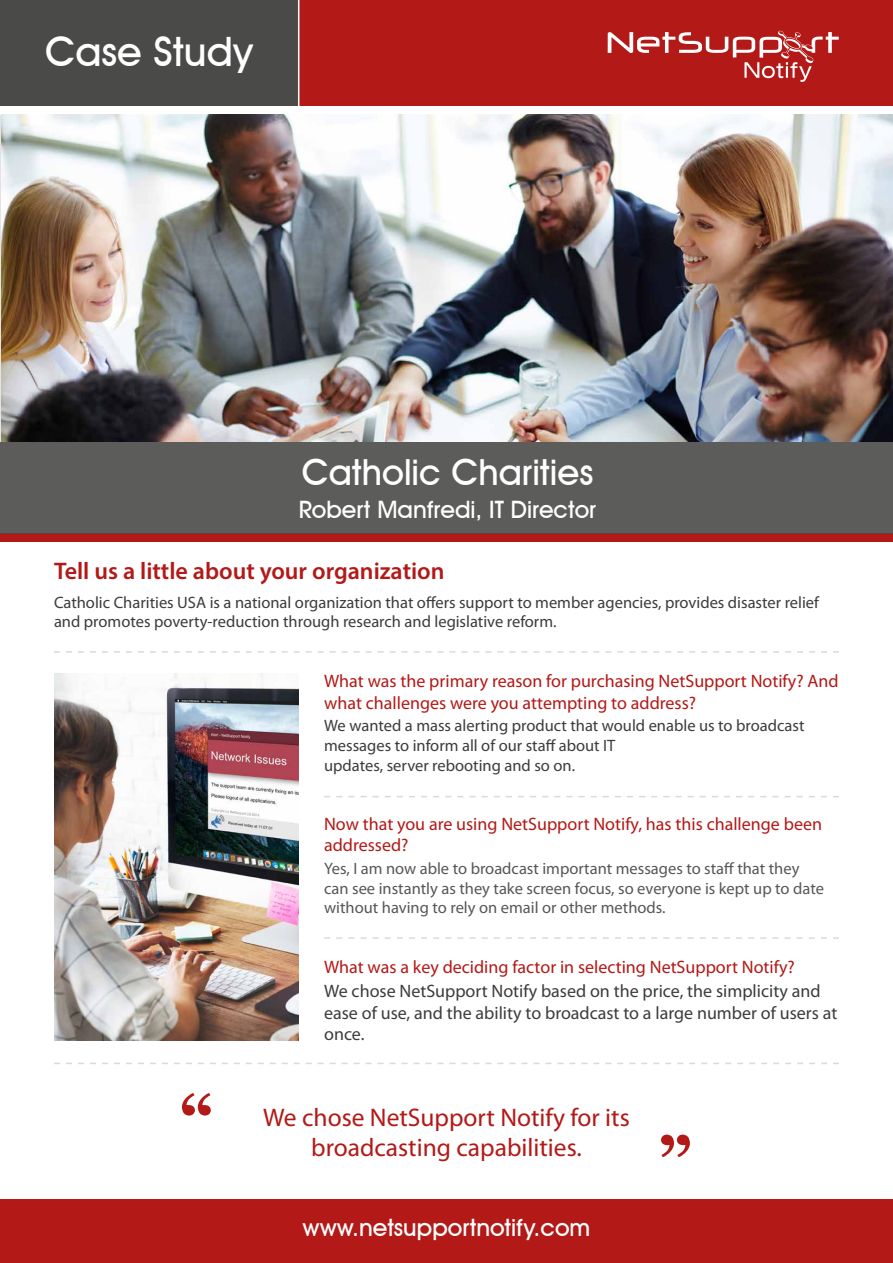
<style>
.page{position:relative;width:893px;height:1263px;background:#fff}
.page>*{position:absolute;margin:0;border:0;box-sizing:border-box;transform-origin:0 0}
.t1{font:700 66px "Georgia";color:#b21917}
.t2{font:500 40.5px "Avant Garde IT Cby BT";color:#fff}
.t3{font:500 36px "Avant Garde IT Cby BT";color:#fff}
.t4{font:25.5px "Myriad Pro";color:#b21917}
.t5{font:500 24px "Avant Garde IT Cby BT";color:#fff}
.t6{font:600 24px "Myriad Pro";color:#b21917}
.t7{font:18px/21.6px "Myriad Pro";color:#b21917}
.t8{font:18px/21.6px "Myriad Pro";color:#3c3c3b}
.t9{font:16.5px/19.8px "Myriad Pro";color:#3c3c3b}
.t10{font:16.5px/19.8px "Myriad Pro";color:#575756}
</style>
<div class="page">
<div style="left:0;top:0;width:893px;height:106px;background:#b21917"></div>
<div style="left:0;top:1199px;width:893px;height:64px;background:#b21917"></div>
<svg style="left:608px;top:30px;width:231px;height:52px"></svg>
<div style="left:0;top:0;width:299px;height:106px;background:#4a4a49"></div>
<hr style="left:298px;top:0;width:1px;height:108px;background:#fff">
<div style="left:0;top:534px;width:893px;height:8px;background:#b21917"></div>
<div style="left:0;top:441px;width:893px;height:93px;background:#5c5c5b"></div>
<img style="left:1px;top:115px;width:892px;height:326px">
<svg style="left:324px;top:937px;width:515px;height:2px"></svg>
<svg style="left:324px;top:796px;width:515px;height:1px"></svg>
<svg style="left:54px;top:651px;width:785px;height:2px"></svg>
<svg style="left:54px;top:1063px;width:785px;height:1px"></svg>
<img style="left:54px;top:674px;width:245px;height:366px">
<h2 class="t2" style="left:45px;top:27px;width:210px">Case Study</h2>
<h3 class="t3" style="left:302px;top:450px;width:293px">Catholic Charities</h3>
<h3 class="t5" style="left:299px;top:495px;width:299px">Robert Manfredi, IT Director</h3>
<h3 class="t6" style="left:54px;top:556px;width:392px">Tell us a little about your organization</h3>
<p class="t9" style="left:54px;top:592px;width:766px">Catholic Charities USA is a national organization that offers support to member agencies, provides disaster relief and promotes poverty-reduction through research and legislative reform.</p>
<p class="t7" style="left:324px;top:670px;width:516px">What was the primary reason for purchasing NetSupport Notify? And what challenges were you attempting to address?</p>
<p class="t9" style="left:324px;top:715px;width:482px">We wanted a mass alerting product that would enable us to broadcast messages to inform all of our staff about IT<br>updates, server rebooting and so on.</p>
<p class="t7" style="left:324px;top:813px;width:499px">Now that you are using NetSupport Notify, has this challenge been addressed?</p>
<p class="t10" style="left:324px;top:858px;width:501px">Yes, I am now able to broadcast important messages to staff that they can see instantly as they take screen focus, so everyone is kept up to date without having to rely on email or other methods.</p>
<h1 class="t1" style="left:180px;top:1077px;width:36px">“</h1>
<p class="t7" style="left:324px;top:956px;width:472px">What was a key deciding factor in selecting NetSupport Notify?</p>
<p class="t8" style="left:324px;top:980px;width:515px">We chose NetSupport Notify based on the price, the simplicity and ease of use, and the ability to broadcast to a large number of users at once.</p>
<h3 class="t4" style="left:263px;top:1101px;width:368px">We chose NetSupport Notify for its</h3>
<h3 class="t4" style="left:311px;top:1132px;width:272px">broadcasting capabilities.</h3>
<h1 class="t1" style="left:658px;top:1118px;width:36px">”</h1>
<h3 class="t5" style="left:303px;top:1212px;width:289px">www.netsupportnotify.com</h3>
</div>
